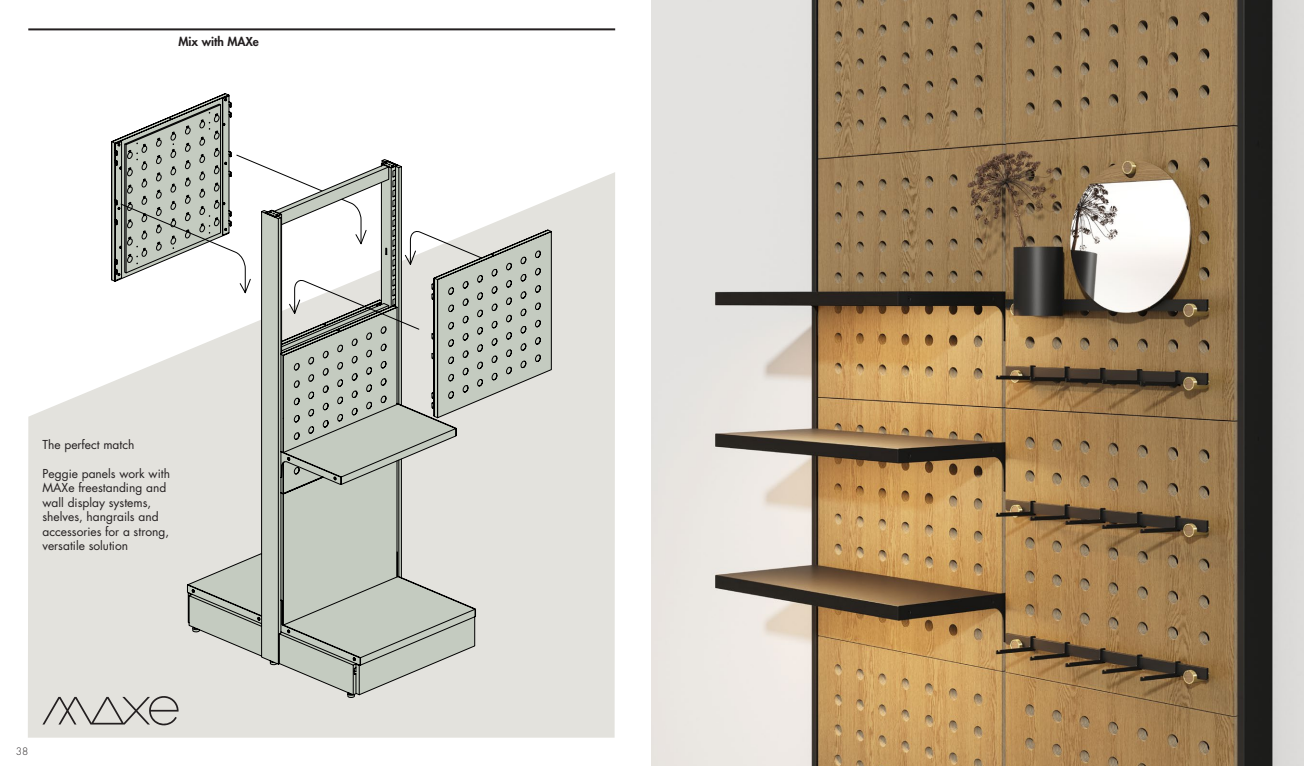
<style>
.page{position:relative;width:1304px;height:766px;background:#fff}
.page>*{position:absolute;margin:0;border:0;box-sizing:border-box;transform-origin:0 0}
.t1{font:12px/14.4px "Futura";color:#231f20}
.t2{font:800 12px "Futura";color:#231f20}
.t3{font:300 10px "Futura";color:#231f20}
</style>
<div class="page">
<svg style="left:28px;top:172px;width:587px;height:565px;fill:#e3e2dd"></svg>
<hr style="left:28px;top:28px;width:587px;height:2px;background:#231f20">
<svg style="left:42px;top:694px;width:137px;height:34px;background:#c5c4c0"></svg>
<img style="left:652px;top:0;width:652px;height:765px">
<svg style="left:115px;top:172px;width:437px;height:525px;background:#dadad5"></svg>
<svg style="left:402px;top:172px;width:139px;height:502px;background:#d3d4ce"></svg>
<svg style="left:115px;top:671px;width:287px;height:24px;background:#d6d7d1"></svg>
<svg style="left:111px;top:98px;width:323px;height:573px"></svg>
<p class="t2" style="left:179px;top:33px;width:82px">Mix with MAXe</p>
<p class="t1" style="left:43px;top:437px;width:93px">The perfect match</p>
<p class="t1" style="left:43px;top:466px;width:129px">Peggie panels work with<br>MAXe freestanding and wall display systems, shelves, hangrails and accessories for a strong, versatile solution</p>
<p class="t3" style="left:16px;top:744px;width:14px">38</p>
</div>
